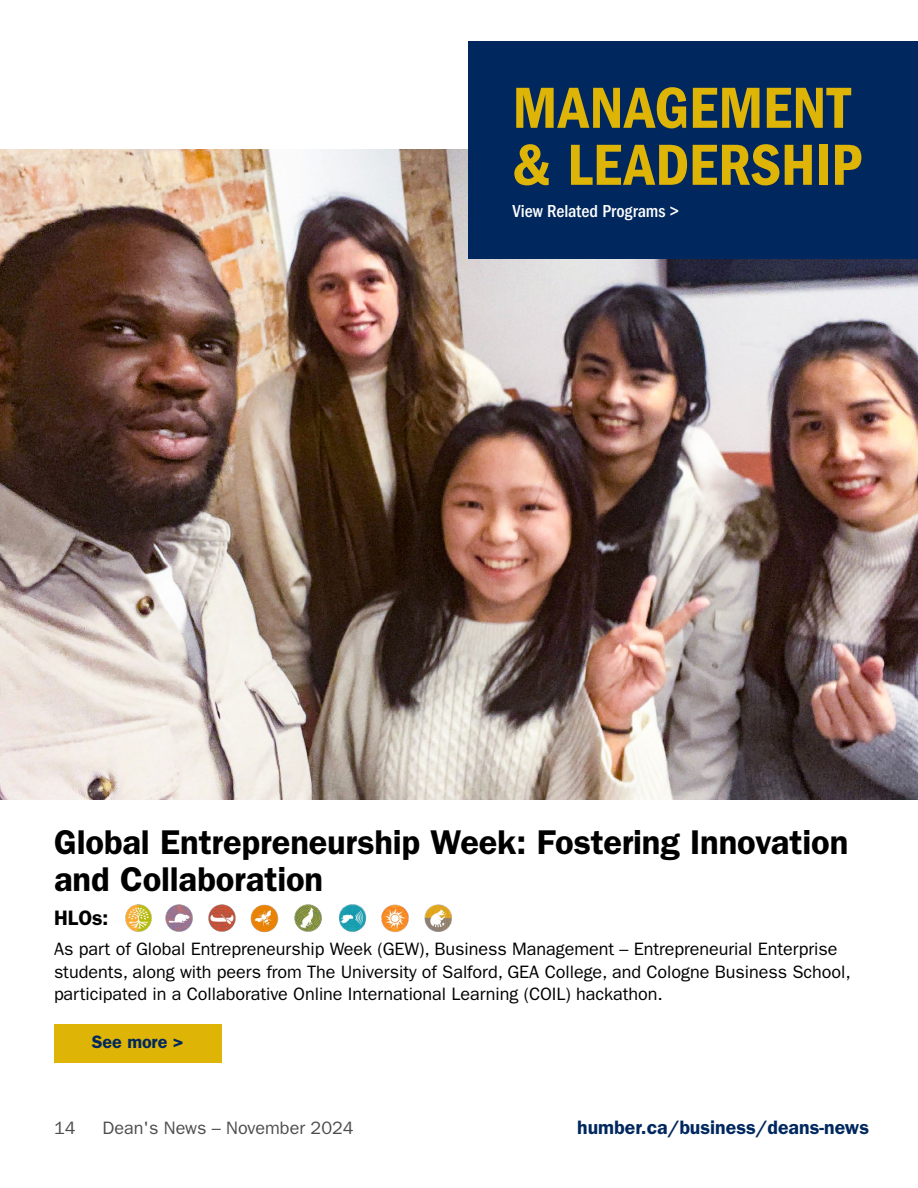
<style>
.page{position:relative;width:918px;height:1188px;background:#fff}
.page>*{position:absolute;margin:0;border:0;box-sizing:border-box;transform-origin:0 0}
.heading_-_h1{font:60px/57px "ITC Franklin Gothic Std Dm Cd";letter-spacing:.005em;color:#deb407}
.subheading_-_h2{font:600 34.5px/37.5px "ITC Franklin Gothic Std";letter-spacing:-.005em;color:#000}
.HLOs_-_H2{font:600 21px "ITC Franklin Gothic Std";color:#000}
.t1{font:600 19.5px "ITC Franklin Gothic Std";color:#00285e}
.body_-_p{font:18px/22.5px "ITC Franklin Gothic Std";letter-spacing:-.005em;color:#000}
.t2{font:18px "ITC Franklin Gothic Std";color:#4d4d4f}
.AOI_links_-_p{font:500 condensed 18px "ITC Franklin Gothic Std";color:#fff}
.see_more_links_-_p{font:600 18px "ITC Franklin Gothic Std";letter-spacing:-.005em;color:#00285e}
</style>
<div class="page">
<img style="left:0;top:150px;width:918px;height:649px">
<div style="left:468px;top:41px;width:449px;height:217px;background:#00285e"></div>
<img style="left:125px;top:904px;width:27px;height:28px">
<img style="left:165px;top:904px;width:28px;height:28px">
<img style="left:208px;top:904px;width:28px;height:28px">
<img style="left:251px;top:904px;width:28px;height:28px">
<img style="left:294px;top:904px;width:28px;height:28px">
<img style="left:338px;top:904px;width:29px;height:28px">
<img style="left:381px;top:904px;width:28px;height:28px">
<img style="left:424px;top:904px;width:28px;height:28px">
<div style="left:54px;top:1024px;width:167px;height:39px;background:#deb407"></div>
<h1 class="heading_-_h1" style="left:512px;top:80px;width:351px">MANAGEMENT &amp; LEADERSHIP</h1>
<p class="AOI_links_-_p" style="left:512px;top:201px;width:168px">View Related Programs &gt;</p>
<h2 class="subheading_-_h2" style="left:54px;top:823px;width:796px">Global Entrepreneurship Week: Fostering Innovation and Collaboration</h2>
<p class="HLOs_-_H2" style="left:54px;top:906px;width:56px">HLOs:</p>
<p class="body_-_p" style="left:54px;top:938px;width:798px">As part of Global Entrepreneurship Week (GEW), Business Management – Entrepreneurial Enterprise students, along with peers from The University of Salford, GEA College, and Cologne Business School, participated in a Collaborative Online International Learning (COIL) hackathon.</p>
<p class="see_more_links_-_p" style="left:92px;top:1031px;width:93px">See more &gt;</p>
<p class="t2" style="left:54px;top:1117px;width:23px">14</p>
<p class="t2" style="left:103px;top:1117px;width:253px">Dean's News – November 2024</p>
<p class="t1" style="left:577px;top:1116px;width:293px">humber.ca/business/deans-news</p>
</div>
